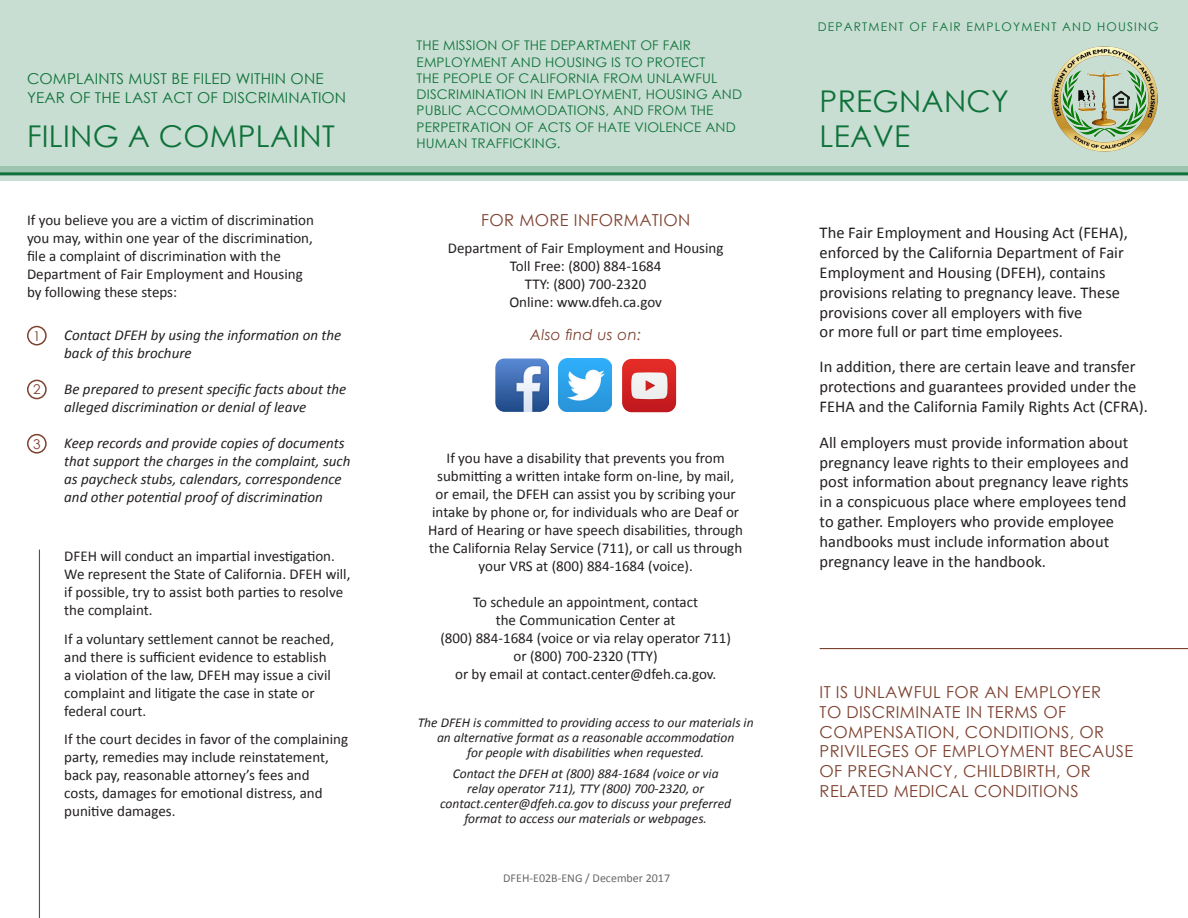
<style>
.page{position:relative;width:1188px;height:918px;background:#fff}
.page>*{position:absolute;margin:0;border:0;box-sizing:border-box;transform-origin:0 0}
.t1{font:30px "Century Gothic";letter-spacing:.01em;color:#0f723a}
.t2{font:16.5px/19.8px "Calibri";color:#231f20}
.t3{font:16.5px/19.8px "Century Gothic";letter-spacing:.02em;color:#7d4130}
.t4{font:15px/18px "Calibri";color:#231f20}
.t5{font:italic 15px/18px "Calibri";color:#231f20}
.t6{font:15px/19.5px "Century Gothic";letter-spacing:.01em;color:#0f723a}
.t7{font:italic 15px "Century Gothic";letter-spacing:.02em;color:#7d4130}
.t8{font:italic 13.5px/15px "Calibri";color:#231f20;text-align:center}
.t9{font:13.5px "Century Gothic";color:#7d4130}
.t10{font:13.35px/16.2px "Century Gothic";letter-spacing:.01em;color:#0f723a}
.t11{font:12px "Century Gothic";letter-spacing:.1em;color:#0f723a}
.t12{font:12px "Calibri";color:#69696c}
</style>
<div class="page">
<svg style="left:0;top:175px;width:1188px;height:6px;background:#bcd7c8"></svg>
<div style="left:0;top:0;width:1188px;height:173px;background:#c8ded2"></div>
<hr style="left:0;top:172px;width:1188px;height:3px;background:#0f723a">
<img style="left:1052px;top:47px;width:105px;height:105px">
<div style="left:27px;top:326px;width:20px;height:19px;border:2px solid #7d4130;border-radius:50%"></div>
<div style="left:27px;top:380px;width:20px;height:19px;border:2px solid #7d4130;border-radius:50%"></div>
<div style="left:27px;top:434px;width:20px;height:20px;border:2px solid #7d4130;border-radius:50%"></div>
<hr style="left:39px;top:550px;width:1px;height:368px;background:#7d4130">
<hr style="left:820px;top:648px;width:368px;height:1px;background:#7d4130">
<img style="left:559px;top:359px;width:53px;height:53px">
<img style="left:622px;top:358px;width:54px;height:54px">
<img style="left:495px;top:359px;width:54px;height:53px">
<p class="t6" style="left:27px;top:68px;width:321px">COMPLAINTS MUST BE FILED WITHIN ONE<br>YEAR OF THE LAST ACT OF DISCRIMINATION</p>
<p class="t1" style="left:27px;top:115px;width:309px">FILING A COMPLAINT</p>
<p class="t4" style="left:27px;top:211px;width:288px">If you believe you are a victim of discrimination you may, within one year of the discrimination, file a complaint of discrimination with the Department of Fair Employment and Housing</p>
<p class="t4" style="left:27px;top:283px;width:152px">by following these steps:</p>
<p class="t9" style="left:33px;top:326px;width:9px">1</p>
<p class="t9" style="left:33px;top:380px;width:9px">2</p>
<p class="t9" style="left:33px;top:434px;width:9px">3</p>
<p class="t5" style="left:64px;top:325px;width:279px">Contact DFEH by using the information on the back of this brochure</p>
<p class="t5" style="left:64px;top:379px;width:284px">Be prepared to present specific facts about the alleged discrimination or denial of leave</p>
<p class="t5" style="left:64px;top:433px;width:288px">Keep records and provide copies of documents that support the charges in the complaint, such as paycheck stubs, calendars, correspondence and other potential proof of discrimination</p>
<p class="t4" style="left:64px;top:547px;width:272px">DFEH will conduct an impartial investigation.</p>
<p class="t4" style="left:64px;top:565px;width:288px">We represent the State of California. DFEH will, if possible, try to assist both parties to resolve the complaint.</p>
<p class="t4" style="left:64px;top:630px;width:271px">If a voluntary settlement cannot be reached,</p>
<p class="t4" style="left:64px;top:648px;width:268px">and there is sufficient evidence to establish a violation of the law, DFEH may issue a civil complaint and litigate the case in state or federal court.</p>
<p class="t4" style="left:64px;top:731px;width:285px">If the court decides in favor of the complaining party, remedies may include reinstatement, back pay, reasonable attorney’s fees and</p>
<p class="t4" style="left:64px;top:785px;width:260px">costs, damages for emotional distress, and punitive damages.</p>
<p class="t10" style="left:417px;top:37px;width:327px">THE MISSION OF THE DEPARTMENT OF FAIR EMPLOYMENT AND HOUSING IS TO PROTECT<br>THE PEOPLE OF CALIFORNIA FROM UNLAWFUL DISCRIMINATION IN EMPLOYMENT, HOUSING AND PUBLIC ACCOMMODATIONS, AND FROM THE PERPETRATION OF ACTS OF HATE VIOLENCE AND HUMAN TRAFFICKING.</p>
<p class="t3" style="left:481px;top:210px;width:211px">FOR MORE INFORMATION</p>
<p class="t4" style="left:448px;top:239px;width:277px">Department of Fair Employment and Housing</p>
<p class="t4" style="left:510px;top:257px;width:153px">Toll Free: (800) 884-1684</p>
<p class="t4" style="left:525px;top:275px;width:123px">TTY: (800) 700-2320</p>
<p class="t4" style="left:509px;top:293px;width:154px">Online: www.dfeh.ca.gov</p>
<p class="t7" style="left:530px;top:324px;width:113px">Also find us on:</p>
<p class="t4" style="left:437px;top:449px;width:298px;text-align:center">If you have a disability that prevents you from submitting a written intake form on-line, by mail,</p>
<p class="t4" style="left:432px;top:485px;width:308px">or email, the DFEH can assist you by scribing your intake by phone or, for individuals who are Deaf or</p>
<p class="t4" style="left:428px;top:521px;width:316px">Hard of Hearing or have speech disabilities, through</p>
<p class="t4" style="left:429px;top:539px;width:315px;text-align:center">the California Relay Service (711), or call us through your VRS at (800) 884-1684 (voice).</p>
<p class="t4" style="left:473px;top:593px;width:227px">To schedule an appointment, contact</p>
<p class="t4" style="left:496px;top:611px;width:181px">the Communication Center at</p>
<p class="t4" style="left:440px;top:629px;width:292px">(800) 884-1684 (voice or via relay operator 711)</p>
<p class="t4" style="left:514px;top:647px;width:146px">or (800) 700-2320 (TTY)</p>
<p class="t4" style="left:455px;top:665px;width:263px">or by email at contact.center@dfeh.ca.gov.</p>
<p class="t8" style="left:418px;top:715px;width:338px">The DFEH is committed to providing access to our materials in an alternative format as a reasonable accommodation</p>
<p class="t8" style="left:467px;top:745px;width:239px">for people with disabilities when requested.</p>
<p class="t8" style="left:453px;top:766px;width:267px">Contact the DFEH at (800) 884-1684 (voice or via</p>
<p class="t8" style="left:467px;top:781px;width:238px">relay operator 711), TTY (800) 700-2320, or</p>
<p class="t8" style="left:440px;top:796px;width:293px">contact.center@dfeh.ca.gov to discuss your preferred</p>
<p class="t8" style="left:464px;top:811px;width:244px">format to access our materials or webpages.</p>
<p class="t12" style="left:503px;top:871px;width:168px">DFEH-E02B-ENG / December 2017</p>
<p class="t11" style="left:818px;top:18px;width:343px">DEPARTMENT OF FAIR EMPLOYMENT AND HOUSING</p>
<p class="t1" style="left:820px;top:81px;width:191px">PREGNANCY</p>
<p class="t1" style="left:820px;top:115px;width:92px">LEAVE</p>
<p class="t2" style="left:820px;top:223px;width:310px">The Fair Employment and Housing Act (FEHA), enforced by the California Department of Fair Employment and Housing (DFEH), contains provisions relating to pregnancy leave. These provisions cover all employers with five</p>
<p class="t2" style="left:820px;top:322px;width:245px">or more full or part time employees.</p>
<p class="t2" style="left:820px;top:357px;width:330px">In addition, there are certain leave and transfer protections and guarantees provided under the<br>FEHA and the California Family Rights Act (CFRA).</p>
<p class="t2" style="left:820px;top:432px;width:311px">All employers must provide information about pregnancy leave rights to their employees and post information about pregnancy leave rights in a conspicuous place where employees tend to gather. Employers who provide employee handbooks must include information about pregnancy leave in the handbook.</p>
<p class="t3" style="left:820px;top:682px;width:315px">IT IS UNLAWFUL FOR AN EMPLOYER<br>TO DISCRIMINATE IN TERMS OF<br>COMPENSATION, CONDITIONS, OR<br>PRIVILEGES OF EMPLOYMENT BECAUSE<br>OF PREGNANCY, CHILDBIRTH, OR<br>RELATED MEDICAL CONDITIONS</p>
</div>
